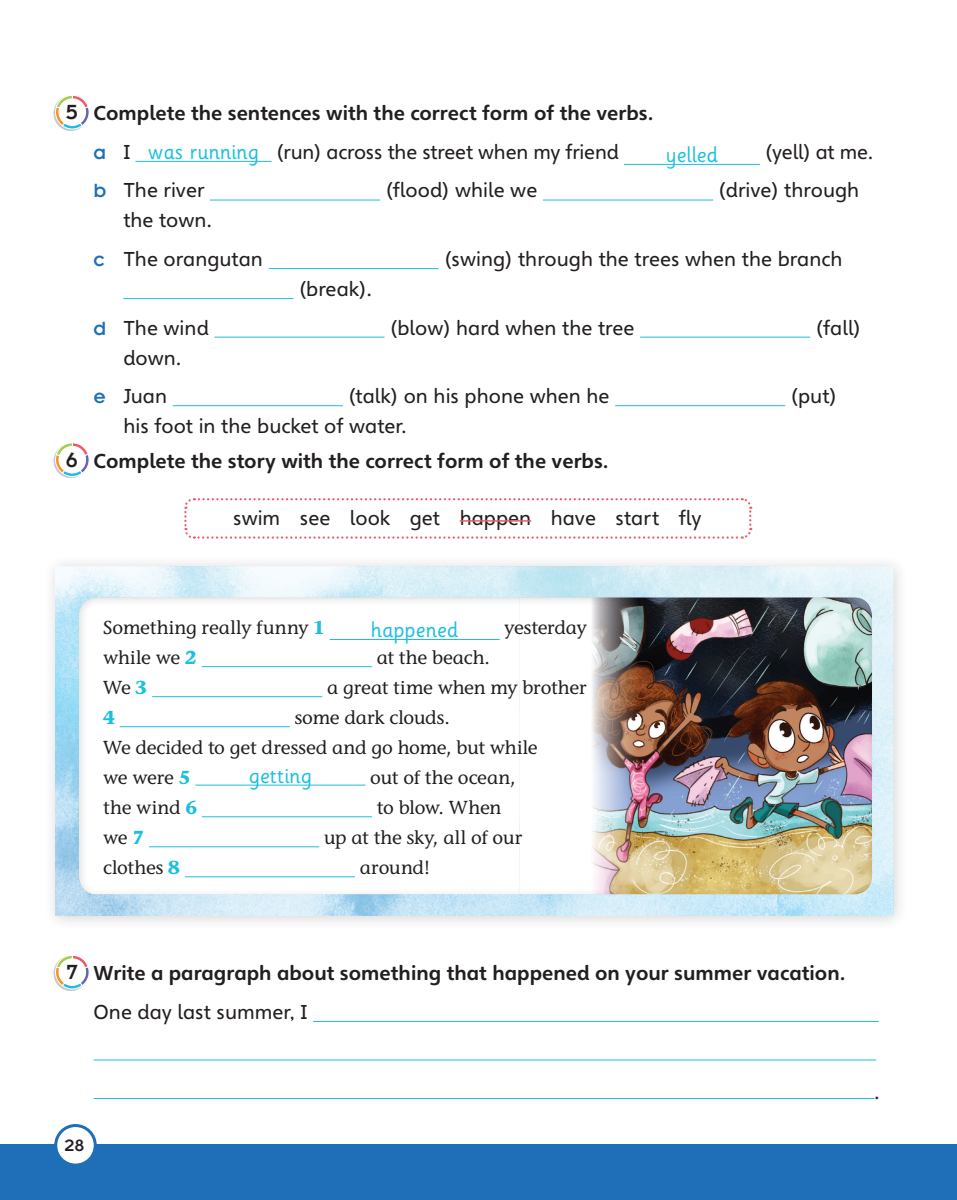
<style>
.page{position:relative;width:957px;height:1200px;background:#fff}
.page>*{position:absolute;margin:0;border:0;box-sizing:border-box;transform-origin:0 0}
.t1{font:22.5px "Sassoon Infant Std";color:#1cbfdf}
.t2{font:700 19.5px/38.5px "Heinemann Special";color:#231f20}
.t3{font:19.5px/38.5px "Heinemann Special";color:#231f20}
.t4{font:500 18.75px/30px "Stone Informal ITC Pro";letter-spacing:-.01em;color:#231f20}
.t5{font:700 18.75px "Stone Informal ITC Pro";color:#1cbfdf}
.t6{font:18px "Insignia LT Std";color:#231f20}
.s1{font-family:"Insignia LT Std";font-weight:400;font-size:22.5px}
.s2{font-family:"Insignia LT Std";font-weight:400;font-size:21px;color:#1f6fb8}
.s3{font-weight:400}
.s4{font-family:"Sassoon Infant Std";font-weight:400;font-size:22.5px;color:#1cbfdf}
.s5{font-family:"Insignia LT Std";font-size:21px;color:#1f6fb8}
.s6{font-weight:700;color:#1cbfdf}
</style>
<div class="page">
<div style="left:42px;top:554px;width:867px;height:376px;background:#231f20;opacity:.2"></div>
<img style="left:55px;top:566px;width:838px;height:349px">
<div style="left:77px;top:595px;width:795px;height:300px;background:#231f20;opacity:.2"></div>
<div style="left:0;top:1144px;width:957px;height:55px;background:#1f6fb8"></div>
<svg style="left:54px;top:95px;width:35px;height:35px"></svg>
<div style="left:58px;top:98px;width:28px;height:28px;background:#fff;border-radius:50%"></div>
<hr style="left:135px;top:161px;width:136px;height:1px;background:#1cbfdf">
<hr style="left:624px;top:164px;width:136px;height:1px;background:#1cbfdf">
<hr style="left:210px;top:200px;width:170px;height:1px;background:#1cbfdf">
<hr style="left:543px;top:200px;width:170px;height:1px;background:#1cbfdf">
<hr style="left:269px;top:268px;width:170px;height:1px;background:#1cbfdf">
<hr style="left:123px;top:298px;width:170px;height:1px;background:#1cbfdf">
<hr style="left:214px;top:337px;width:170px;height:1px;background:#1cbfdf">
<hr style="left:640px;top:337px;width:170px;height:1px;background:#1cbfdf">
<hr style="left:173px;top:405px;width:170px;height:1px;background:#1cbfdf">
<hr style="left:615px;top:405px;width:170px;height:1px;background:#1cbfdf">
<div style="left:54px;top:443px;width:34px;height:35px;background:#231f20;opacity:.25"></div>
<svg style="left:54px;top:443px;width:35px;height:34px"></svg>
<div style="left:58px;top:445px;width:28px;height:28px;background:#fff;border-radius:50%"></div>
<div style="left:54px;top:955px;width:34px;height:35px;background:#231f20;opacity:.25"></div>
<svg style="left:54px;top:955px;width:35px;height:34px"></svg>
<div style="left:58px;top:958px;width:28px;height:27px;background:#fff;border-radius:50%"></div>
<hr style="left:313px;top:1020px;width:566px;height:1px;background:#1cbfdf">
<hr style="left:94px;top:1059px;width:782px;height:1px;background:#1cbfdf">
<hr style="left:94px;top:1097px;width:780px;height:1px;background:#1cbfdf">
<hr style="left:330px;top:639px;width:170px;height:1px;background:#1cbfdf">
<hr style="left:202px;top:666px;width:170px;height:1px;background:#1cbfdf">
<hr style="left:152px;top:696px;width:170px;height:1px;background:#1cbfdf">
<hr style="left:120px;top:726px;width:170px;height:1px;background:#1cbfdf">
<hr style="left:195px;top:784px;width:170px;height:1px;background:#1cbfdf">
<hr style="left:202px;top:816px;width:170px;height:1px;background:#1cbfdf">
<hr style="left:149px;top:846px;width:170px;height:1px;background:#1cbfdf">
<hr style="left:185px;top:876px;width:170px;height:1px;background:#1cbfdf">
<svg style="left:184px;top:498px;width:568px;height:41px"></svg>
<div style="left:56px;top:1125px;width:39px;height:39px;background:#fff;border-radius:50%"></div>
<div style="left:54px;top:1123px;width:43px;height:43px;border:3px solid #1f6fb8;border-radius:50%"></div>
<p class="t2" style="left:66px;top:94px;width:589px;text-align:center"><span class="s1">5</span> Complete the sentences with the correct form of the verbs. <span class="s2">a</span> <span class="s3">I</span> <span class="s4">was running</span> <span class="s3">(run) across the street when my friend</span></p>
<p class="t1" style="left:666px;top:141px;width:54px">yelled</p>
<p class="t3" style="left:765px;top:133px;width:110px">(yell) at me.</p>
<p class="t3" style="left:94px;top:171px;width:112px"><span class="s5">b</span> The river</p>
<p class="t3" style="left:386px;top:171px;width:153px">(flood) while we</p>
<p class="t3" style="left:718px;top:171px;width:142px">(drive) through</p>
<p class="t3" style="left:94px;top:201px;width:171px;text-indent:30px">the town.<br><span class="s5">c</span> The orangutan</p>
<p class="t3" style="left:444px;top:240px;width:400px">(swing) through the trees when the branch</p>
<p class="t3" style="left:299px;top:270px;width:74px">(break).</p>
<p class="t3" style="left:94px;top:308px;width:117px"><span class="s5">d</span> The wind</p>
<p class="t3" style="left:390px;top:308px;width:246px">(blow) hard when the tree</p>
<p class="t3" style="left:816px;top:308px;width:47px">(fall)</p>
<p class="t3" style="left:94px;top:338px;width:89px;text-indent:30px">down. <span class="s5">e</span> Juan</p>
<p class="t3" style="left:348px;top:377px;width:263px">(talk) on his phone when he</p>
<p class="t3" style="left:791px;top:377px;width:47px">(put)</p>
<p class="t2" style="left:66px;top:409px;width:544px;line-height:34.7px;text-indent:57px"><span class="s3">his foot in the bucket of water.<br></span><span class="s1">6</span> Complete the story with the correct form of the verbs.</p>
<p class="t3" style="left:233px;top:499px;width:470px">swim see look get happen have start fly</p>
<p class="t4" style="left:103px;top:612px;width:223px">Something really funny <span class="s6">1</span></p>
<p class="t1" style="left:371px;top:615px;width:89px">happened</p>
<p class="t4" style="left:504px;top:612px;width:84px">yesterday</p>
<p class="t4" style="left:103px;top:642px;width:95px">while we <span class="s6">2</span></p>
<p class="t4" style="left:377px;top:642px;width:115px">at the beach.</p>
<p class="t4" style="left:103px;top:672px;width:46px">We <span class="s6">3</span></p>
<p class="t4" style="left:327px;top:672px;width:261px">a great time when my brother</p>
<p class="t5" style="left:103px;top:704px;width:13px">4</p>
<p class="t4" style="left:103px;top:702px;width:436px;text-indent:191px">some dark clouds.<br>We decided to get dressed and go home, but while we were <span class="s6">5</span></p>
<p class="t1" style="left:249px;top:761px;width:65px">getting</p>
<p class="t4" style="left:370px;top:762px;width:147px">out of the ocean,</p>
<p class="t4" style="left:103px;top:792px;width:95px">the wind <span class="s6">6</span></p>
<p class="t4" style="left:377px;top:792px;width:126px">to blow. When</p>
<p class="t4" style="left:103px;top:822px;width:42px">we <span class="s6">7</span></p>
<p class="t4" style="left:324px;top:822px;width:200px">up at the sky, all of our</p>
<p class="t4" style="left:103px;top:852px;width:78px">clothes <span class="s6">8</span></p>
<p class="t4" style="left:360px;top:852px;width:72px">around!</p>
<p class="t2" style="left:94px;top:953px;width:753px;text-indent:-27px"><span class="s1">7</span> Write a paragraph about something that happened on your summer vacation.<br><span class="s3">One day last summer, I</span></p>
<p class="t6" style="left:64px;top:1135px;width:22px">28</p>
<p class="t3" style="left:874px;top:1072px;width:7px">.</p>
</div>
